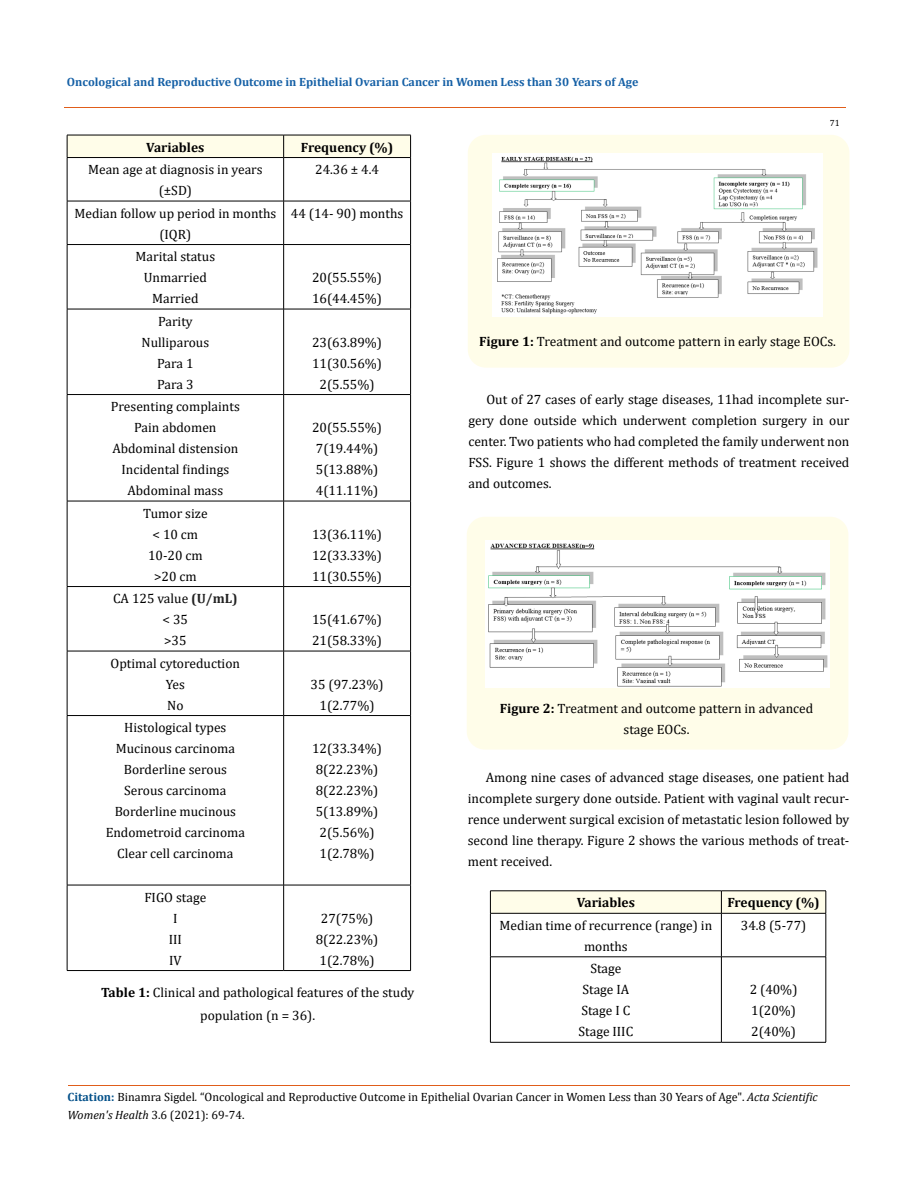
<style>
.page{position:relative;width:917px;height:1188px;background:#fff}
.page>*{position:absolute;margin:0;border:0;box-sizing:border-box;transform-origin:0 0}
.t1{font:13.5px/21px "Cambria";color:#000;text-align:center}
.t2{font:700 13.5px "Cambria";color:#000}
.t3{font:12px/18px "Cambria";color:#000}
.t4{font:700 12px "Cambria";color:#1560a6}
.t5{font:9px "Cambria";color:#000}
.s1{font-weight:700;color:#222}
.s2{font-weight:700}
.s3{font-weight:700;color:#035089}
.s4{font-style:italic}
</style>
<div class="page">
<div style="left:67px;top:135px;width:344px;height:23px;background:#fffde9"></div>
<hr style="left:67px;top:157px;width:216px;height:1px;background:#000">
<hr style="left:67px;top:158px;width:1px;height:43px;background:#000">
<hr style="left:284px;top:157px;width:127px;height:1px;background:#000">
<hr style="left:283px;top:158px;width:1px;height:43px;background:#000">
<hr style="left:410px;top:158px;width:1px;height:43px;background:#000">
<hr style="left:67px;top:201px;width:216px;height:1px;background:#000">
<hr style="left:67px;top:201px;width:1px;height:43px;background:#000">
<hr style="left:284px;top:201px;width:127px;height:1px;background:#000">
<hr style="left:283px;top:201px;width:1px;height:43px;background:#000">
<hr style="left:410px;top:201px;width:1px;height:43px;background:#000">
<hr style="left:67px;top:244px;width:216px;height:1px;background:#000">
<hr style="left:67px;top:245px;width:1px;height:64px;background:#000">
<hr style="left:284px;top:244px;width:127px;height:1px;background:#000">
<hr style="left:283px;top:245px;width:1px;height:64px;background:#000">
<hr style="left:410px;top:245px;width:1px;height:64px;background:#000">
<hr style="left:67px;top:309px;width:216px;height:1px;background:#000">
<hr style="left:67px;top:309px;width:1px;height:85px;background:#000">
<hr style="left:284px;top:309px;width:127px;height:1px;background:#000">
<hr style="left:283px;top:309px;width:1px;height:85px;background:#000">
<hr style="left:410px;top:309px;width:1px;height:85px;background:#000">
<hr style="left:67px;top:394px;width:216px;height:1px;background:#000">
<hr style="left:67px;top:395px;width:1px;height:106px;background:#000">
<hr style="left:284px;top:394px;width:127px;height:1px;background:#000">
<hr style="left:283px;top:395px;width:1px;height:106px;background:#000">
<hr style="left:410px;top:395px;width:1px;height:106px;background:#000">
<hr style="left:67px;top:501px;width:216px;height:1px;background:#000">
<hr style="left:67px;top:501px;width:1px;height:85px;background:#000">
<hr style="left:284px;top:501px;width:127px;height:1px;background:#000">
<hr style="left:283px;top:501px;width:1px;height:85px;background:#000">
<hr style="left:410px;top:501px;width:1px;height:85px;background:#000">
<hr style="left:67px;top:586px;width:216px;height:1px;background:#000">
<hr style="left:67px;top:587px;width:1px;height:64px;background:#000">
<hr style="left:284px;top:586px;width:127px;height:1px;background:#000">
<hr style="left:283px;top:587px;width:1px;height:64px;background:#000">
<hr style="left:410px;top:587px;width:1px;height:64px;background:#000">
<hr style="left:67px;top:651px;width:216px;height:1px;background:#000">
<hr style="left:67px;top:651px;width:1px;height:64px;background:#000">
<hr style="left:284px;top:651px;width:127px;height:1px;background:#000">
<hr style="left:283px;top:651px;width:1px;height:64px;background:#000">
<hr style="left:410px;top:651px;width:1px;height:64px;background:#000">
<hr style="left:67px;top:715px;width:216px;height:1px;background:#000">
<hr style="left:67px;top:716px;width:1px;height:169px;background:#000">
<hr style="left:284px;top:715px;width:127px;height:1px;background:#000">
<hr style="left:283px;top:716px;width:1px;height:169px;background:#000">
<hr style="left:410px;top:716px;width:1px;height:169px;background:#000">
<hr style="left:67px;top:885px;width:216px;height:1px;background:#000">
<hr style="left:67px;top:885px;width:1px;height:85px;background:#000">
<hr style="left:284px;top:885px;width:127px;height:1px;background:#000">
<hr style="left:283px;top:885px;width:1px;height:85px;background:#000">
<hr style="left:410px;top:885px;width:1px;height:85px;background:#000">
<hr style="left:67px;top:970px;width:216px;height:1px;background:#000">
<hr style="left:284px;top:970px;width:127px;height:1px;background:#000">
<div style="left:468px;top:135px;width:381px;height:233px;background:#fffde9;border-radius:18px"></div>
<img style="left:493px;top:153px;width:329px;height:164px">
<div style="left:467px;top:517px;width:381px;height:233px;background:#fffde9;border-radius:18px"></div>
<img style="left:486px;top:540px;width:343px;height:148px">
<svg style="left:490px;top:891px;width:336px;height:22px;background:#f7f5e1"></svg>
<hr style="left:490px;top:913px;width:231px;height:1px;background:#000">
<hr style="left:490px;top:913px;width:1px;height:44px;background:#000">
<hr style="left:721px;top:913px;width:105px;height:1px;background:#000">
<hr style="left:721px;top:913px;width:1px;height:44px;background:#000">
<hr style="left:825px;top:913px;width:1px;height:44px;background:#000">
<hr style="left:490px;top:957px;width:231px;height:1px;background:#000">
<hr style="left:490px;top:957px;width:1px;height:85px;background:#000">
<hr style="left:721px;top:957px;width:105px;height:1px;background:#000">
<hr style="left:721px;top:957px;width:1px;height:85px;background:#000">
<hr style="left:825px;top:957px;width:1px;height:85px;background:#000">
<hr style="left:490px;top:1042px;width:231px;height:1px;background:#000">
<hr style="left:721px;top:1042px;width:105px;height:1px;background:#000">
<hr style="left:64px;top:108px;width:781px;height:1px;background:#e05d1a">
<hr style="left:68px;top:1085px;width:781px;height:1px;background:#e05d1a">
<p class="t4" style="left:67px;top:73px;width:573px">Oncological and Reproductive Outcome in Epithelial Ovarian Cancer in Women Less than 30 Years of Age</p>
<p class="t2" style="left:146px;top:137px;width:60px">Variables</p>
<p class="t2" style="left:301px;top:137px;width:94px">Frequency (%)</p>
<p class="t1" style="left:88px;top:159px;width:176px">Mean age at diagnosis in years (±SD)</p>
<p class="t1" style="left:315px;top:159px;width:65px">24.36 ± 4.4</p>
<p class="t1" style="left:74px;top:202px;width:203px">Median follow up period in months (IQR)</p>
<p class="t1" style="left:291px;top:202px;width:114px">44 (14- 90) months</p>
<p class="t1" style="left:136px;top:246px;width:81px">Marital status<br>Unmarried<br>Married</p>
<p class="t1" style="left:312px;top:267px;width:71px;text-align:left">20(55.55%)<br>16(44.45%)</p>
<p class="t5" style="left:829px;top:118px;width:11px">71</p>
<p class="t1" style="left:141px;top:310px;width:69px">Parity<br>Nulliparous<br>Para 1<br>Para 3</p>
<p class="t1" style="left:111px;top:396px;width:130px">Presenting complaints<br>Pain abdomen<br>Abdominal distension<br>Incidental findings<br>Abdominal mass</p>
<p class="t1" style="left:143px;top:502px;width:66px">Tumor size &lt; 10 cm<br>10-20 cm &gt;20 cm</p>
<p class="t1" style="left:113px;top:588px;width:126px">CA 125 value <span class="s1">(U/mL) </span>&lt; 35<br>&gt;35</p>
<p class="t1" style="left:111px;top:653px;width:131px">Optimal cytoreduction<br>Yes<br>No</p>
<p class="t1" style="left:106px;top:717px;width:141px">Histological types<br>Mucinous carcinoma<br>Borderline serous<br>Serous carcinoma<br>Borderline mucinous<br>Endometroid carcinoma<br>Clear cell carcinoma</p>
<p class="t1" style="left:312px;top:331px;width:71px">23(63.89%)<br>11(30.56%)<br>2(5.55%)</p>
<p class="t1" style="left:312px;top:417px;width:71px;text-align:left">20(55.55%)<br>7(19.44%)<br>5(13.88%)<br>4(11.11%)</p>
<p class="t1" style="left:312px;top:523px;width:71px;text-align:justify">13(36.11%)<br>12(33.33%)<br>11(30.55%)</p>
<p class="t1" style="left:312px;top:609px;width:71px;text-align:left">15(41.67%)<br>21(58.33%)</p>
<p class="t1" style="left:310px;top:674px;width:74px">35 (97.23%)<br>1(2.77%)</p>
<p class="t1" style="left:312px;top:738px;width:71px;text-align:left">12(33.34%)<br>8(22.23%)<br>8(22.23%)<br>5(13.89%)<br>2(5.56%)<br>1(2.78%)</p>
<p class="t1" style="left:144px;top:887px;width:63px">FIGO stage<br>I<br>III<br>IV</p>
<p class="t1" style="left:316px;top:908px;width:64px">27(75%)<br>8(22.23%)<br>1(2.78%)</p>
<p class="t1" style="left:101px;top:981px;width:315px;line-height:22.5px"><span class="s2">Table 1:</span> Clinical and pathological features of the study population (n = 36).</p>
<p class="t1" style="left:479px;top:331px;width:358px"><span class="s2">Figure 1:</span> Treatment and outcome pattern in early stage EOCs.</p>
<p class="t1" style="left:468px;top:389px;width:382px;text-align:justify;text-indent:18px">Out of 27 cases of early stage diseases, 11had incomplete sur&shy;gery done outside which underwent completion surgery in our center. Two patients who had completed the family underwent non FSS. Figure 1 shows the different methods of treatment received and outcomes.</p>
<p class="t1" style="left:500px;top:697px;width:315px"><span class="s2">Figure 2:</span> Treatment and outcome pattern in advanced stage EOCs.</p>
<p class="t1" style="left:468px;top:766px;width:383px;text-align:justify;text-indent:18px">Among nine cases of advanced stage diseases, one patient had incomplete surgery done outside. Patient with vaginal vault recur&shy;rence underwent surgical excision of metastatic lesion followed by second line therapy. Figure 2 shows the various methods of treat&shy;ment received.</p>
<p class="t2" style="left:577px;top:893px;width:60px">Variables</p>
<p class="t2" style="left:727px;top:893px;width:94px">Frequency (%)</p>
<p class="t1" style="left:499px;top:915px;width:214px">Median time of recurrence (range) in months</p>
<p class="t1" style="left:741px;top:915px;width:67px">34.8 (5-77)</p>
<p class="t1" style="left:578px;top:958px;width:56px">Stage<br>Stage IA<br>Stage I C<br>Stage IIIC</p>
<p class="t1" style="left:749px;top:979px;width:49px;text-align:justify">2 (40%)<br>1(20%)<br>2(40%)</p>
<p class="t3" style="left:68px;top:1088px;width:751px"><span class="s3">Citation:</span> Binamra Sigdel<span class="s4">.</span> “Oncological and Reproductive Outcome in Epithelial Ovarian Cancer in Women Less than 30 Years of Age". <span class="s4">Acta Scientific<br>Women's Health</span> 3.6 (2021): 69-74.</p>
</div>
